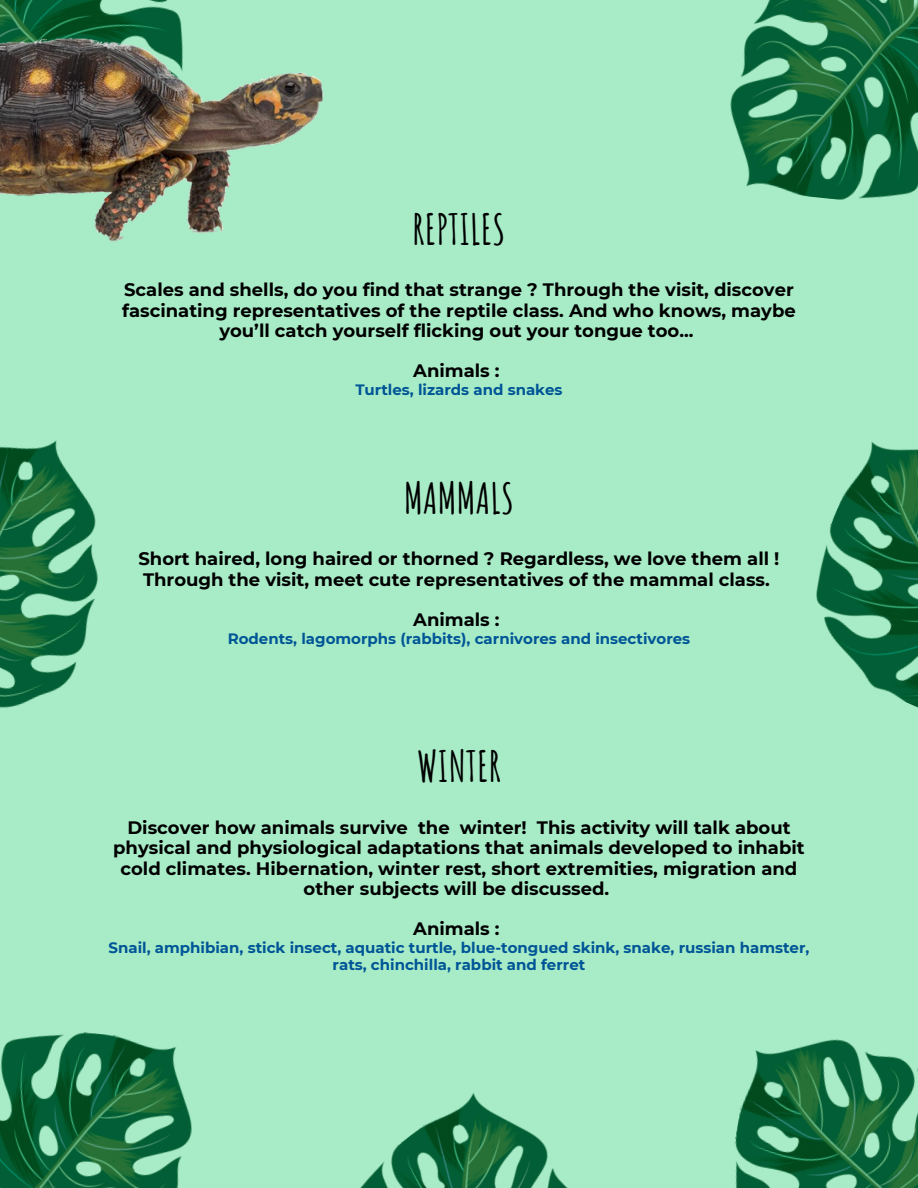
<style>
.page{position:relative;width:918px;height:1188px;background:#a8ebc7}
.page>*{position:absolute;margin:0;border:0;box-sizing:border-box;transform-origin:0 0}
.t1{font:700 42px "Amatic SC";color:#000}
.t2{font:700 18px/20.2px "Montserrat";color:#000;text-align:center}
.t3{font:700 15px/16.8px "Montserrat";color:#005596;text-align:center}
</style>
<div class="page">
<img style="left:730px;top:0;width:188px;height:200px">
<img style="left:734px;top:1039px;width:184px;height:149px">
<img style="left:0;top:1032px;width:192px;height:156px">
<img style="left:0;top:440px;width:98px;height:268px">
<img style="left:816px;top:441px;width:102px;height:267px">
<img style="left:0;top:0;width:324px;height:241px">
<img style="left:360px;top:1093px;width:208px;height:95px">
<p class="t1" style="left:413px;top:202px;width:94px">REPTILES</p>
<p class="t2" style="left:122px;top:280px;width:675px">Scales and shells, do you find that strange ? Through the visit, discover fascinating representatives of the reptile class. And who knows, maybe you’ll catch yourself flicking out your tongue too...</p>
<p class="t2" style="left:413px;top:361px;width:88px">Animals :</p>
<p class="t3" style="left:355px;top:382px;width:209px">Turtles, lizards and snakes</p>
<h1 class="t1" style="left:404px;top:471px;width:111px">MAMMALS</h1>
<h1 class="t2" style="left:138px;top:549px;width:642px;text-align:left">Short haired, long haired or thorned ? Regardless, we love them all !<br>Through the visit, meet cute representatives of the mammal class.</h1>
<p class="t2" style="left:413px;top:609px;width:88px">Animals :</p>
<p class="t3" style="left:228px;top:630px;width:464px">Rodents, lagomorphs (rabbits), carnivores and insectivores</p>
<p class="t1" style="left:417px;top:740px;width:85px">WINTER</p>
<p class="t2" style="left:113px;top:818px;width:693px">Discover how animals survive the winter! This activity will talk about physical and physiological adaptations that animals developed to inhabit cold climates. Hibernation, winter rest, short extremities, migration and other subjects will be discussed.</p>
<p class="t2" style="left:413px;top:919px;width:88px">Animals :</p>
<h1 class="t3" style="left:109px;top:940px;width:702px">Snail, amphibian, stick insect, aquatic turtle, blue-tongued skink, snake, russian hamster, rats, chinchilla, rabbit and ferret</h1>
</div>
